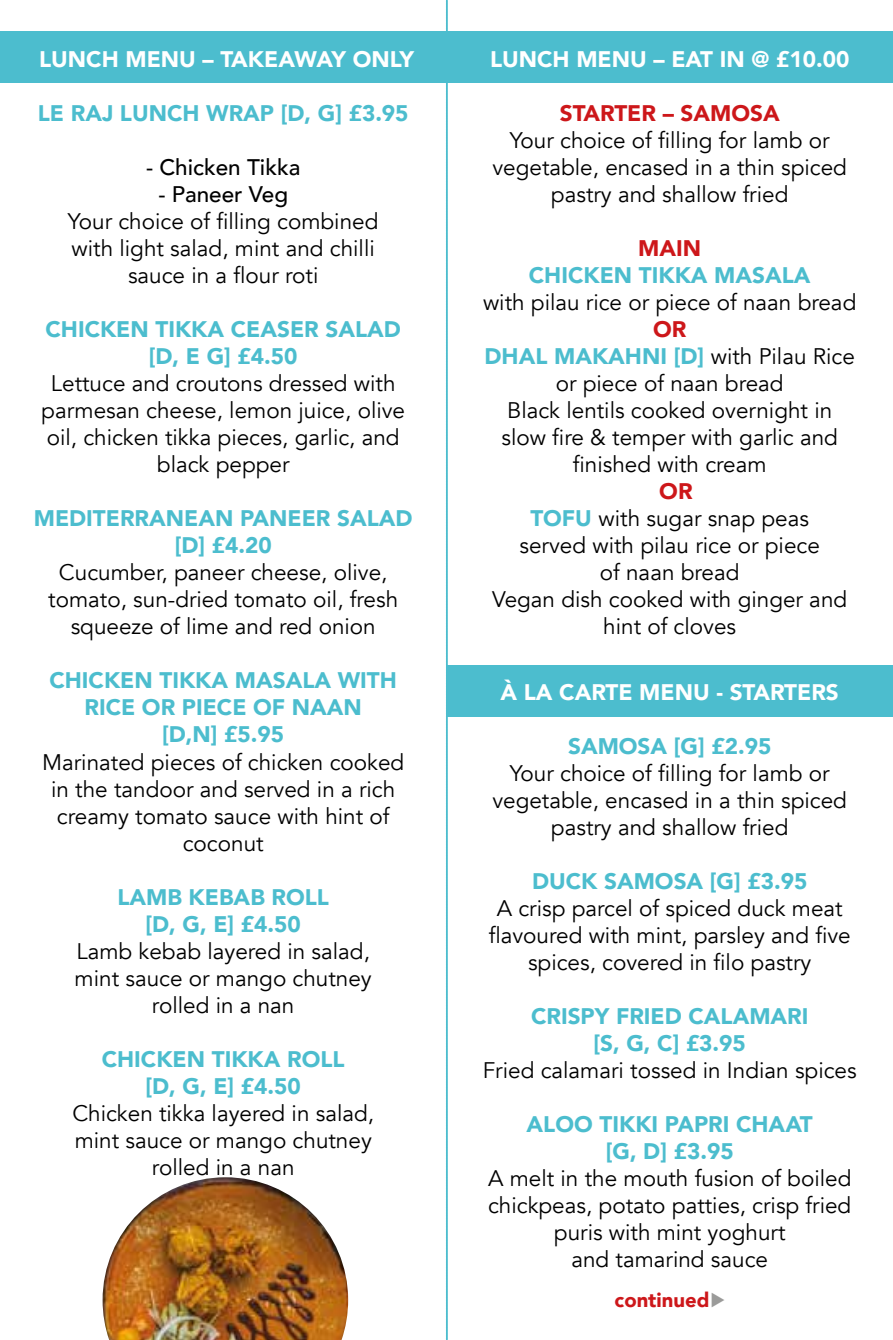
<style>
.page{position:relative;width:893px;height:1340px;background:#fff}
.page>*{position:absolute;margin:0;border:0;box-sizing:border-box;transform-origin:0 0}
.t1{font:22.5px/27px "Avenir";color:#000;text-align:center}
.t2{font:900 22.5px/27px "Avenir";color:#4cbdce;text-align:center}
.t3{font:900 22.5px "Avenir";color:#fff}
.t4{font:500 22.5px "Avenir";color:#000}
.t5{font:900 22.5px "Avenir";color:#cd171a}
.t6{font:900 20.25px "Avenir";color:#cd171a}
.s1{font-weight:400;color:#000}
.s2{font-weight:900;color:#cd171a}
.s3{font-weight:900;color:#4cbdce}
</style>
<div class="page">
<div style="left:0;top:32px;width:446px;height:51px;background:#4cbdce"></div>
<div style="left:446px;top:32px;width:447px;height:51px;background:#4cbdce"></div>
<div style="left:446px;top:665px;width:447px;height:51px;background:#4cbdce"></div>
<svg style="left:446px;top:0;width:1px;height:1340px"></svg>
<img style="left:103px;top:1177px;width:245px;height:162px">
<p class="t3" style="left:39px;top:40px;width:376px">LUNCH MENU – TAKEAWAY ONLY</p>
<p class="t2" style="left:38px;top:99px;width:372px">LE RAJ LUNCH WRAP [D, G] £3.95</p>
<p class="t4" style="left:146px;top:148px;width:156px">- Chicken Tikka</p>
<p class="t4" style="left:158px;top:175px;width:131px">- Paneer Veg</p>
<p class="t1" style="left:68px;top:208px;width:312px">Your choice of filling combined with light salad, mint and chilli sauce in a flour roti</p>
<p class="t2" style="left:46px;top:315px;width:354px">CHICKEN TI KKA CEASER SALAD [D, E G] £4.50</p>
<p class="t1" style="left:41px;top:370px;width:365px">Lettuce and croutons dressed with parmesan cheese, lemon juice, olive oil, chicken tikka pieces, garlic, and black pepper</p>
<p class="t2" style="left:34px;top:504px;width:377px">MEDITERRANEAN PANEER SALAD [D] £4.20</p>
<p class="t1" style="left:48px;top:559px;width:351px">Cucumber, paneer cheese, olive, tomato, sun-dried tomato oil, fresh squeeze of lime and red onion</p>
<p class="t2" style="left:49px;top:666px;width:349px">CHICKEN TI KKA MASALA WITH<br>RICE OR PIECE OF NAAN<br>[D,N] £5.95</p>
<p class="t1" style="left:42px;top:748px;width:364px">Marinated pieces of chicken cooked in the tandoor and served in a rich creamy tomato sauce with hint of coconut</p>
<p class="t2" style="left:117px;top:882px;width:200px">LAMB KEBAB ROLL [D, G, E] £4.50</p>
<p class="t1" style="left:75px;top:937px;width:299px">Lamb kebab layered in salad, mint sauce or mango chutney rolled in a nan</p>
<p class="t2" style="left:102px;top:1044px;width:231px">CHICKEN TI KKA ROLL [D, G, E] £4.50</p>
<p class="t1" style="left:72px;top:1099px;width:303px">Chicken tikka layered in salad, mint sauce or mango chutney rolled in a nan</p>
<p class="t3" style="left:490px;top:40px;width:361px">LUNCH MENU – EAT IN @ £10.00</p>
<p class="t5" style="left:560px;top:94px;width:221px">STARTER – SAMOSA</p>
<p class="t1" style="left:492px;top:127px;width:356px">Your choice of filling for lamb or vegetable, encased in a thin spiced pastry and shallow fried</p>
<p class="t5" style="left:638px;top:229px;width:64px">MAIN</p>
<p class="t2" style="left:529px;top:261px;width:283px">CHICKEN TI KKA MASALA</p>
<p class="t1" style="left:483px;top:289px;width:375px">with pilau rice or piece of naan bread</p>
<p class="t5" style="left:653px;top:310px;width:18px">OR</p>
<p class="t2" style="left:485px;top:342px;width:372px">DHAL MAKAHNI [D] <span class="s1">with Pilau Rice</span></p>
<p class="t1" style="left:556px;top:370px;width:229px">or piece of naan bread</p>
<p class="t1" style="left:507px;top:397px;width:326px">Black lentils cooked overnight in</p>
<p class="t1" style="left:501px;top:424px;width:338px">slow fire &amp; temper with garlic and</p>
<p class="t1" style="left:573px;top:451px;width:195px">finished with cream</p>
<p class="t1" style="left:492px;top:478px;width:357px"><span class="s2">OR<br></span><span class="s3">TOFU</span> with sugar snap peas<br>served with pilau rice or piece<br>of naan bread<br>Vegan dish cooked with ginger and hint of cloves</p>
<p class="t3" style="left:500px;top:673px;width:75px">À LA CARTE</p>
<p class="t3" style="left:639px;top:673px;width:38px">MENU</p>
<p class="t3" style="left:716px;top:673px;width:42px">- STARTER</p>
<p class="t3" style="left:826px;top:673px;width:14px">S</p>
<p class="t2" style="left:568px;top:732px;width:205px">SAMOSA [G] £2.95</p>
<p class="t1" style="left:492px;top:760px;width:356px">Your choice of filling for lamb or vegetable, encased in a thin spiced pastry and shallow fried</p>
<p class="t2" style="left:532px;top:867px;width:277px">DUCK SAMOSA [G] £3.95</p>
<p class="t1" style="left:489px;top:895px;width:364px">A crisp parcel of spiced duck meat flavoured with mint, parsley and five spices, covered in filo pastry</p>
<p class="t2" style="left:531px;top:1002px;width:276px">CRIS PY FRIED CALAMARI [S, G, C] £3.95</p>
<p class="t1" style="left:483px;top:1057px;width:375px">Fried calamari tossed in Indian spices</p>
<p class="t2" style="left:527px;top:1110px;width:288px">ALOO TI KKI PAPRI CHAAT [G, D] £3.95</p>
<p class="t1" style="left:488px;top:1165px;width:365px">A melt in the mouth fusion of boiled chickpeas, potato patties, crisp fried puris with mint yoghurt<br>and tamarind sauce</p>
<p class="t6" style="left:615px;top:1282px;width:96px">CONTINUED</p>
</div>
